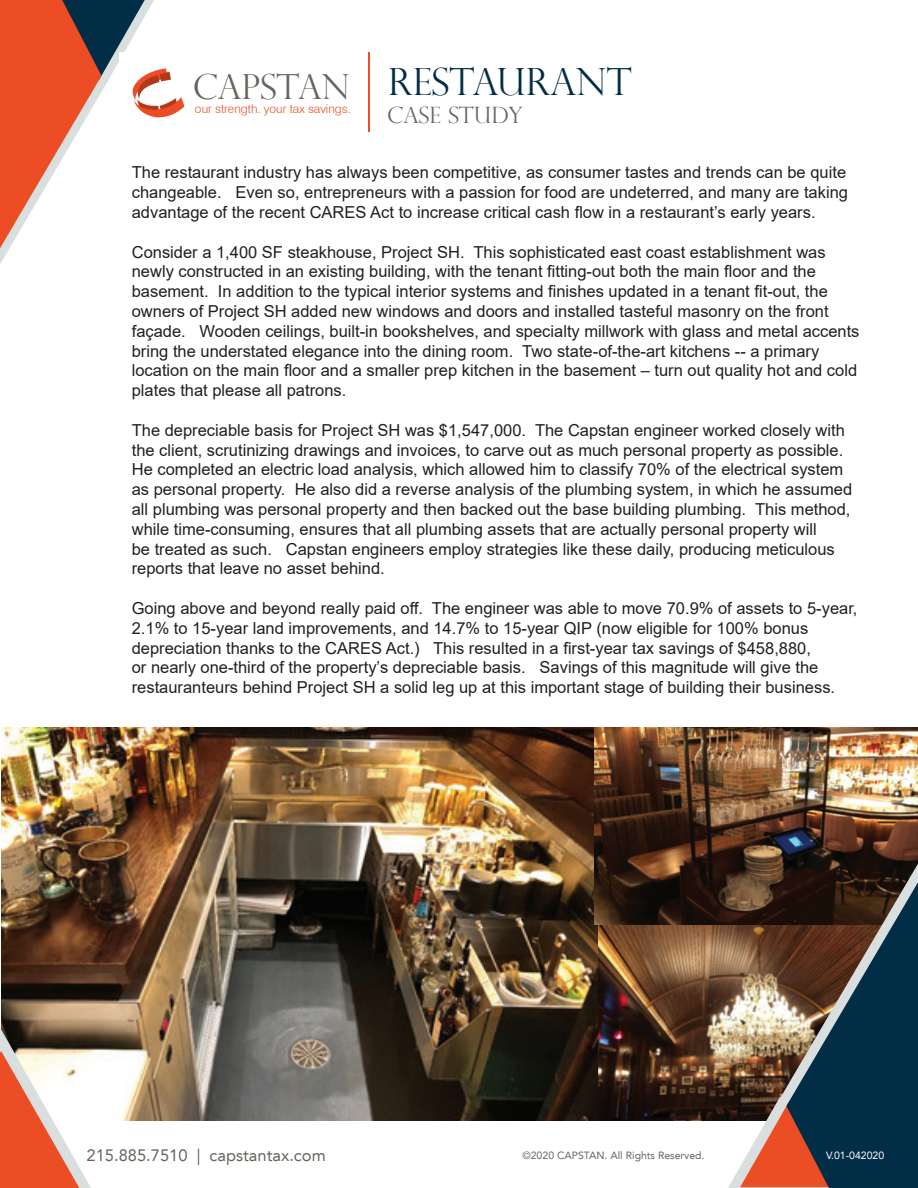
<style>
.page{position:relative;width:918px;height:1188px;background:#fff}
.page>*{position:absolute;margin:0;border:0;box-sizing:border-box;transform-origin:0 0}
.t1{font:300 37.5px "Perpetua Titling";color:#022d47}
.t2{font:300 34.65px "Perpetua Titling";color:#64665d}
.t3{font:300 22.5px "Perpetua Titling";color:#64665d}
.t4{font:16.5px/19.8px "Arial";color:#231f20}
.t5{font:16.5px "Avenir LT";color:#65675e}
.t6{font:300 12px "Swiss 721 BT";color:#ed4d26}
.t7{font:10.5px "Avenir LT";color:#64665d}
.t8{font:10.5px "Avenir LT";color:#fff}
</style>
<div class="page">
<img style="left:598px;top:924px;width:130px;height:197px">
<hr style="left:368px;top:52px;width:2px;height:80px;background:#ec4d25">
<svg style="left:0;top:0;width:185px;height:264px"></svg>
<img style="left:1px;top:728px;width:597px;height:393px">
<img style="left:594px;top:728px;width:324px;height:196px">
<svg style="left:778px;top:864px;width:140px;height:18px;background:#281c15"></svg>
<svg style="left:728px;top:882px;width:190px;height:306px;background:#514d4b"></svg>
<svg style="left:0;top:1027px;width:91px;height:161px"></svg>
<h2 class="t2" style="left:193px;top:66px;width:159px">CAPSTAN</h2>
<p class="t6" style="left:195px;top:101px;width:158px">our strength. your tax savings.</p>
<h1 class="t1" style="left:388px;top:59px;width:245px">RESTAURANT</h1>
<h3 class="t3" style="left:387px;top:101px;width:138px">CASE STUDY</h3>
<p class="t4" style="left:132px;top:163px;width:718px;text-align:justify">The restaurant industry has always been competitive, as consumer tastes and trends can be quite changeable. Even so, entrepreneurs with a passion for food are undeterred, and many are taking advantage of the recent CARES Act to increase critical cash flow in a restaurant’s early years.</p>
<p class="t4" style="left:132px;top:242px;width:729px">Consider a 1,400 SF steakhouse, Project SH. This sophisticated east coast establishment was newly constructed in an existing building, with the tenant fitting-out both the main floor and the basement. In addition to the typical interior systems and finishes updated in a tenant fit-out, the owners of Project SH added new windows and doors and installed tasteful masonry on the front façade. Wooden ceilings, built-in bookshelves, and specialty millwork with glass and metal accents bring the understated elegance into the dining room. Two state-of-the-art kitchens -- a primary location on the main floor and a smaller prep kitchen in the basement – turn out quality hot and cold plates that please all patrons.</p>
<p class="t4" style="left:132px;top:420px;width:722px">The depreciable basis for Project SH was $1,547,000. The Capstan engineer worked closely with the client, scrutinizing drawings and invoices, to carve out as much personal property as possible.<br>He completed an electric load analysis, which allowed him to classify 70% of the electrical system as personal property. He also did a reverse analysis of the plumbing system, in which he assumed all plumbing was personal property and then backed out the base building plumbing. This method, while time-consuming, ensures that all plumbing assets that are actually personal property will<br>be treated as such. Capstan engineers employ strategies like these daily, producing meticulous reports that leave no asset behind.</p>
<p class="t4" style="left:132px;top:598px;width:727px">Going above and beyond really paid off. The engineer was able to move 70.9% of assets to 5-year, 2.1% to 15-year land improvements, and 14.7% to 15-year QIP (now eligible for 100% bonus depreciation thanks to the CARES Act.) This resulted in a first-year tax savings of $458,880,<br>or nearly one-third of the property’s depreciable basis. Savings of this magnitude will give the restauranteurs behind Project SH a solid leg up at this important stage of building their business.</p>
<p class="t5" style="left:87px;top:1146px;width:241px">215.885.7510 | capstantax.com</p>
<p class="t7" style="left:522px;top:1150px;width:184px">©2020 CAPSTAN. All Rights Reserved.</p>
<p class="t8" style="left:826px;top:1150px;width:60px">V.01-042020</p>
</div>
